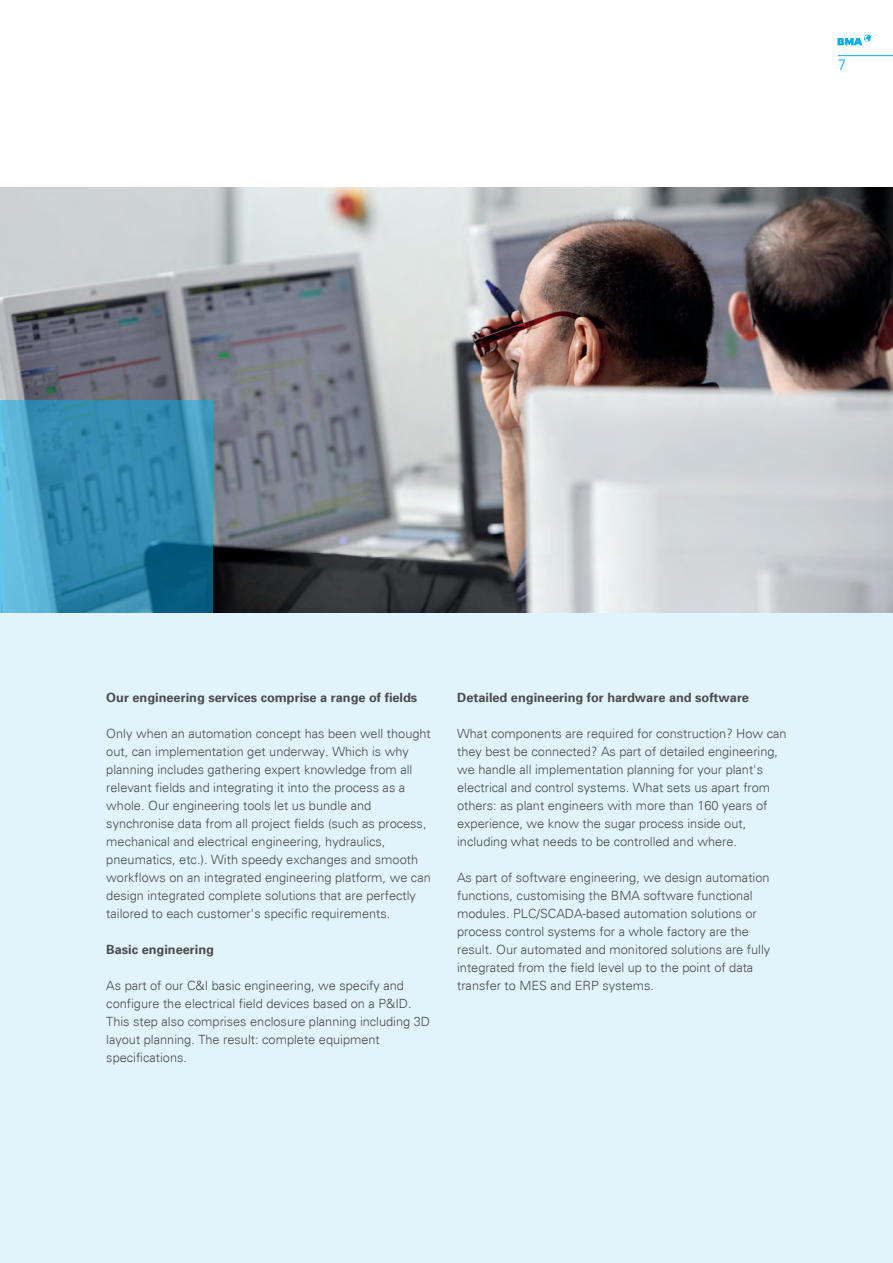
<style>
.page{position:relative;width:893px;height:1263px;background:#fff}
.page>*{position:absolute;margin:0;border:0;box-sizing:border-box;transform-origin:0 0}
.t1{font:300 15px "Univers";color:#00aeef}
.t2{font:300 12.75px/18px "Univers";color:#4b4c4d}
.t3{font:700 12.75px "Univers 65";color:#4b4c4d}
</style>
<div class="page">
<svg style="left:838px;top:34px;width:33px;height:11px"></svg>
<hr style="left:838px;top:55px;width:55px;height:1px;background:#00aeef">
<div style="left:0;top:400px;width:893px;height:863px;background:#e1f4fc"></div>
<img style="left:0;top:187px;width:893px;height:425px">
<svg style="left:0;top:400px;width:213px;height:212px;background:#358db2"></svg>
<p class="t1" style="left:838px;top:56px;width:10px">7</p>
<p class="t3" style="left:106px;top:689px;width:313px">Our engineering services comprise a range of fields</p>
<p class="t2" style="left:106px;top:724px;width:326px">Only when an automation concept has been well thought out, can implementation get underway. Which is why planning includes gathering expert knowledge from all relevant fields and integrating it into the process as a whole. Our engineering tools let us bundle and synchronise data from all project fields (such as process, mechanical and electrical engineering, hydraulics, pneumatics, etc.). With speedy exchanges and smooth workflows on an integrated engineering platform, we can design integrated complete solutions that are perfectly tailored to each customer's specific requirements.</p>
<p class="t3" style="left:106px;top:941px;width:109px">Basic engineering</p>
<p class="t2" style="left:106px;top:977px;width:325px">As part of our C&amp;I basic engineering, we specify and configure the electrical field devices based on a P&amp;ID.<br>This step also comprises enclosure planning including 3D layout planning. The result: complete equipment specifications.</p>
<p class="t3" style="left:457px;top:689px;width:293px">Detailed engineering for hardware and software</p>
<p class="t2" style="left:457px;top:725px;width:331px">What components are required for construction? How can they best be connected? As part of detailed engineering, we handle all implementation planning for your plant's electrical and control systems. What sets us apart from others: as plant engineers with more than 160 years of experience, we know the sugar process inside out, including what needs to be controlled and where.</p>
<p class="t2" style="left:457px;top:869px;width:315px">As part of software engineering, we design automation functions, customising the BMA software functional modules. PLC/SCADA-based automation solutions or process control systems for a whole factory are the result. Our automated and monitored solutions are fully integrated from the field level up to the point of data transfer to MES and ERP systems.</p>
</div>
